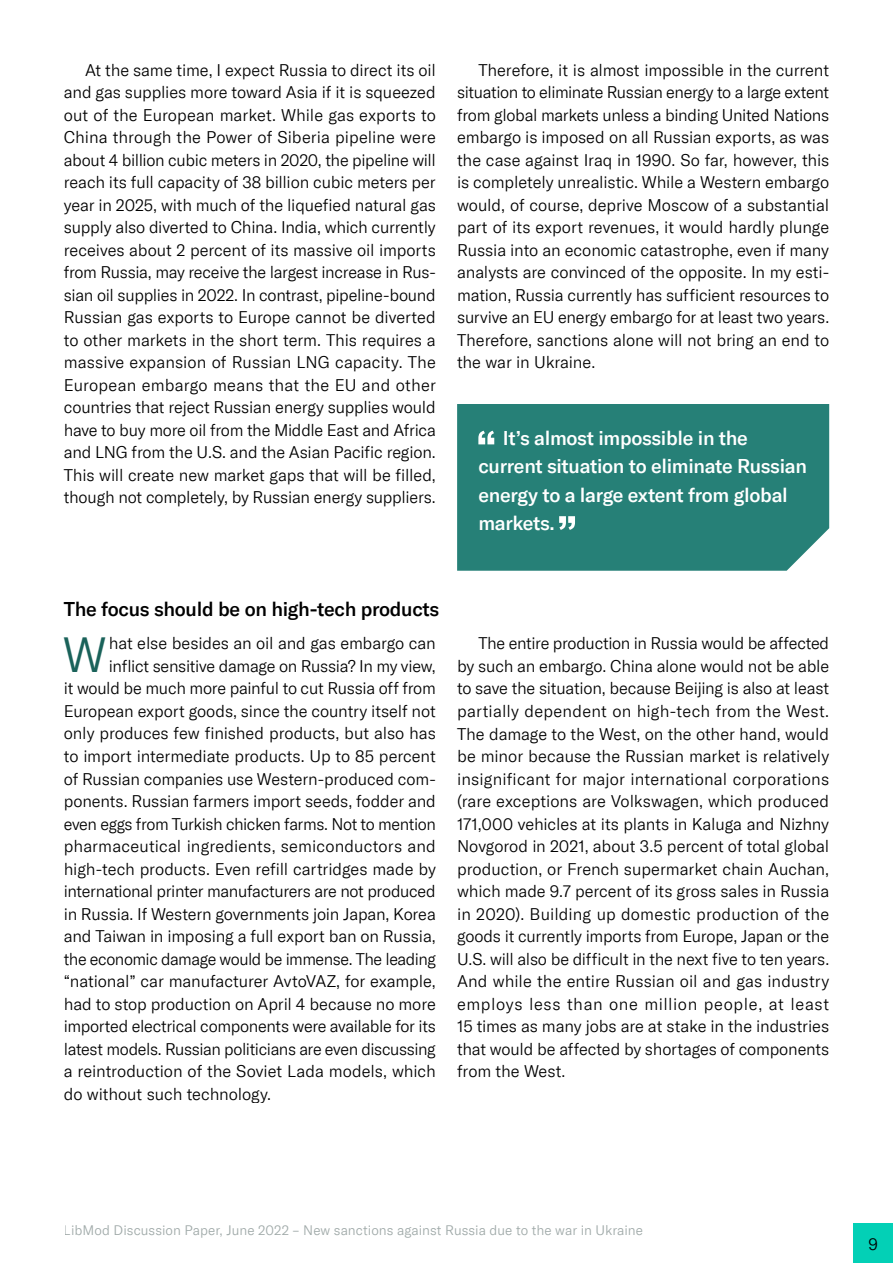
<style>
.page{position:relative;width:893px;height:1263px;background:#fff}
.page>*{position:absolute;margin:0;border:0;box-sizing:border-box;transform-origin:0 0}
.t1{font:300 48.15px "GT America";color:#1a625a}
.t2{font:500 19.5px/28.5px "GT America";letter-spacing:-.015em;color:#fff}
.t3{font:500 19.5px "GT America";letter-spacing:-.015em;color:#000}
.t4{font:300 16.5px/22.5px "GT America";letter-spacing:-.01em;color:#000;text-align:justify}
.t5{font:300 16.5px "GT America";letter-spacing:.01em;color:#000}
.t6{font:300 16.5px "GT America";letter-spacing:-.03em;color:#000}
.t7{font:300 13.5px "GT America";letter-spacing:.005em;color:#9fa9a8}
</style>
<div class="page">
<div style="left:853px;top:1223px;width:40px;height:40px;background:#03d0b6"></div>
<div style="left:457px;top:404px;width:372px;height:167px;background:#268077"></div>
<svg style="left:478px;top:431px;width:16px;height:13px"></svg>
<svg style="left:559px;top:516px;width:16px;height:14px"></svg>
<p class="t4" style="left:64px;top:59px;width:374px;text-indent:21px">At the same time, I expect Russia to direct its oil and gas supplies more toward Asia if it is squeezed out of the European market. While gas exports to China through the Power of Siberia pipeline were about 4 billion cubic meters in 2020, the pipeline will reach its full capacity of 38 billion cubic meters per year in 2025, with much of the liquefied natural gas supply also diverted to China. India, which currently receives about 2 percent of its massive oil imports from Russia, may receive the largest increase in Rus&shy;sian oil supplies in 2022. In contrast, pipeline-bound Russian gas exports to Europe cannot be diverted to other markets in the short term. This requires a massive expansion of Russian LNG capacity. The European embargo means that the EU and other countries that reject Russian energy supplies would have to buy more oil from the Middle East and Africa and LNG from the U.S. and the Asian Pacific region.<br>This will create new market gaps that will be filled, though not completely, by Russian energy suppliers.</p>
<p class="t4" style="left:457px;top:59px;width:374px;text-indent:21px">Therefore, it is almost impossible in the current situation to eliminate Russian energy to a large extent from global markets unless a binding United Nations embargo is imposed on all Russian exports, as was the case against Iraq in 1990. So far, however, this is completely unrealistic. While a Western embargo would, of course, deprive Moscow of a substantial part of its export revenues, it would hardly plunge Russia into an economic catastrophe, even if many analysts are convinced of the opposite. In my esti&shy;mation, Russia currently has sufficient resources to survive an EU energy embargo for at least two years.<br>Therefore, sanctions alone will not bring an end to the war in Ukraine.</p>
<p class="t2" style="left:478px;top:423px;width:330px;text-indent:24px">It’s almost impossible in the current situation to eliminate Russian energy to a large extent from global markets.</p>
<p class="t3" style="left:64px;top:597px;width:377px">The focus should be on high-tech products</p>
<h1 class="t1" style="left:63px;top:627px;width:45px">W</h1>
<p class="t4" style="left:109px;top:632px;width:329px">hat else besides an oil and gas embargo can</p>
<p class="t4" style="left:109px;top:655px;width:329px">inflict sensitive damage on Russia? In my view,</p>
<p class="t4" style="left:64px;top:677px;width:374px">it would be much more painful to cut Russia off from</p>
<p class="t4" style="left:64px;top:700px;width:374px">European export goods, since the country itself not</p>
<p class="t4" style="left:64px;top:722px;width:374px">only produces few finished products, but also has</p>
<p class="t4" style="left:64px;top:745px;width:374px">to import intermediate products. Up to 85 percent</p>
<p class="t4" style="left:64px;top:767px;width:374px">of Russian companies use Western-produced com-</p>
<p class="t4" style="left:64px;top:790px;width:374px">ponents. Russian farmers import seeds, fodder and</p>
<p class="t4" style="left:64px;top:812px;width:374px">even eggs from Turkish chicken farms. Not to mention</p>
<p class="t5" style="left:64px;top:836px;width:374px">pharmaceutical ingredients, semiconductors and</p>
<p class="t4" style="left:64px;top:857px;width:374px">high-tech products. Even refill cartridges made by</p>
<p class="t4" style="left:64px;top:880px;width:374px">international printer manufacturers are not produced</p>
<p class="t4" style="left:64px;top:902px;width:374px">in Russia. If Western governments join Japan, Korea</p>
<p class="t4" style="left:64px;top:925px;width:374px">and Taiwan in imposing a full export ban on Russia,</p>
<p class="t6" style="left:64px;top:949px;width:374px">the economic damage would be immense. The leading</p>
<p class="t4" style="left:64px;top:970px;width:374px">“national” car manufacturer AvtoVAZ, for example,</p>
<p class="t4" style="left:64px;top:992px;width:374px">had to stop production on April 4 because no more</p>
<p class="t4" style="left:64px;top:1015px;width:374px">imported electrical components were available for its</p>
<p class="t4" style="left:64px;top:1037px;width:374px">latest models. Russian politicians are even discussing</p>
<p class="t4" style="left:64px;top:1060px;width:374px">a reintroduction of the Soviet Lada models, which</p>
<p class="t4" style="left:64px;top:1082px;width:209px">do without such technology.</p>
<p class="t4" style="left:457px;top:632px;width:374px;text-indent:21px">The entire production in Russia would be affected by such an embargo. China alone would not be able to save the situation, because Beijing is also at least partially dependent on high-tech from the West.<br>The damage to the West, on the other hand, would be minor because the Russian market is relatively insignificant for major international corporations (rare exceptions are Volkswagen, which produced 171,000 vehicles at its plants in Kaluga and Nizhny Novgorod in 2021, about 3.5 percent of total global production, or French supermarket chain Auchan, which made 9.7 percent of its gross sales in Russia in 2020). Building up domestic production of the goods it currently imports from Europe, Japan or the U.S. will also be difficult in the next five to ten years.<br>And while the entire Russian oil and gas industry employs less than one million people, at least 15 times as many jobs are at stake in the industries that would be affected by shortages of components from the West.</p>
<p class="t7" style="left:64px;top:1222px;width:581px">LibMod Discussion Paper, June 2022 – New sanctions against Russia due to the war in Ukraine</p>
<p class="t4" style="left:868px;top:1233px;width:11px">9</p>
</div>
